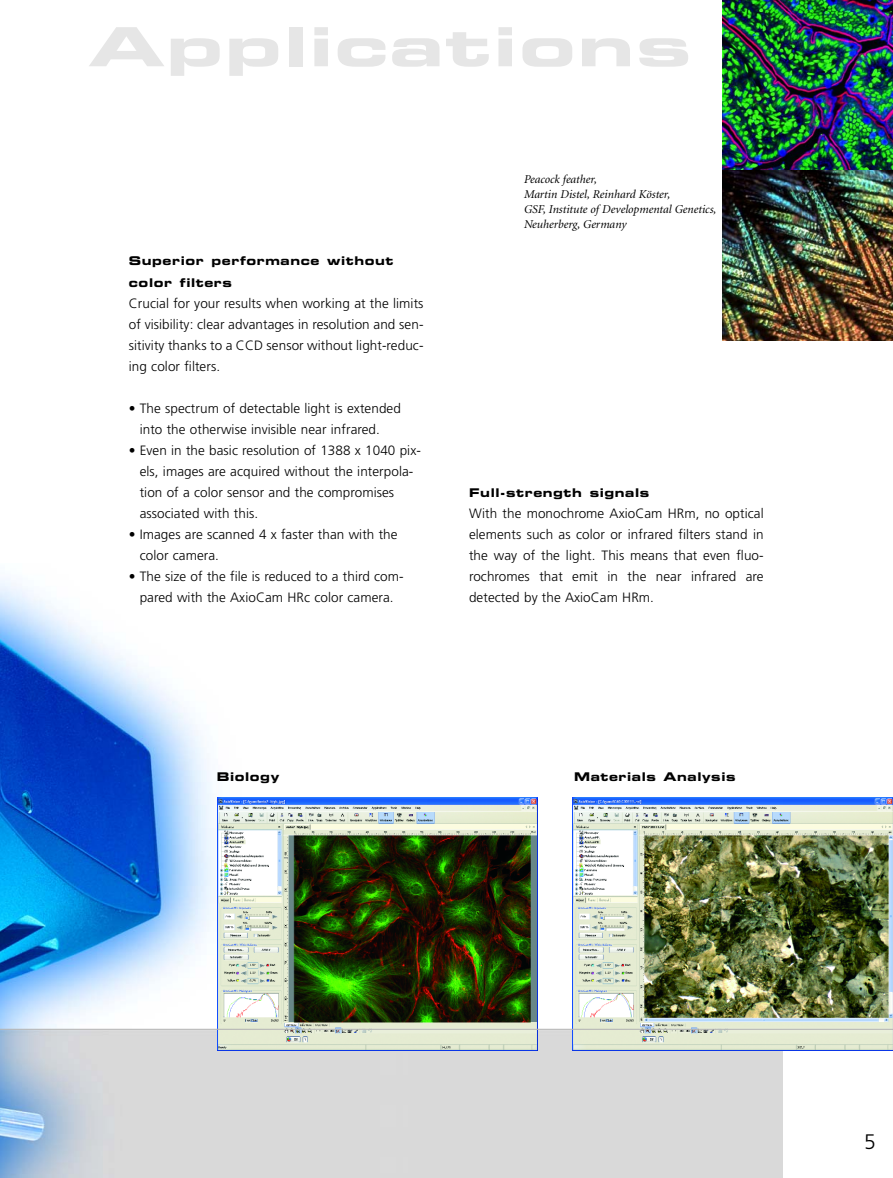
<style>
.page{position:relative;width:893px;height:1178px;background:#fff}
.page>*{position:absolute;margin:0;border:0;box-sizing:border-box;transform-origin:0 0}
.t1{font:54px "Eurostile Bold Extended Two";letter-spacing:.02em;color:#e6e6e6;scale:1.3 1}
.t2{font:300 21px "Frutiger";color:#000}
.t3{font:300 13.5px/21px "Frutiger";letter-spacing:.005em;color:#000}
.t4{font:italic 12px/15px "Minion";color:#000}
.t5{font:12px/21px "Eurostile Bold Extended Two";letter-spacing:.05em;color:#000}
</style>
<div class="page">
<img style="left:0;top:579px;width:782px;height:599px">
<img style="left:218px;top:798px;width:320px;height:253px">
<img style="left:573px;top:798px;width:320px;height:253px">
<img style="left:723px;top:0;width:170px;height:170px">
<img style="left:723px;top:170px;width:170px;height:170px">
<hr style="left:0;top:1029px;width:893px;height:1px;background:#b3b3b3">
<h1 class="t1" style="left:88px;top:27px;width:465px">Applications</h1>
<p class="t5" style="left:129px;top:252px;width:266px">Superior performance without color filters</p>
<p class="t3" style="left:129px;top:293px;width:296px;text-align:justify">Crucial for your results when working at the limits of visibility: clear advantages in resolution and sen&shy;sitivity thanks to a CCD sensor without light-reduc&shy;ing color filters.</p>
<p class="t3" style="left:140px;top:398px;width:263px;text-indent:-11px">• The spectrum of detectable light is extended into the otherwise invisible near infrared.</p>
<p class="t3" style="left:140px;top:440px;width:283px;text-indent:-11px">• Even in the basic resolution of 1388 x 1040 pix&shy;els, images are acquired without the interpola&shy;tion of a color sensor and the compromises associated with this.</p>
<p class="t3" style="left:140px;top:524px;width:259px;text-indent:-11px">• Images are scanned 4 x faster than with the color camera.</p>
<p class="t3" style="left:129px;top:566px;width:276px;text-align:center">• The size of the file is reduced to a third com&shy;pared with the AxioCam HRc color camera.</p>
<p class="t4" style="left:524px;top:172px;width:194px">Peacock feather,<br>Martin Distel, Reinhard Köster,<br>GSF, Institute of Developmental Genetics,<br>Neuherberg, Germany</p>
<p class="t5" style="left:469px;top:483px;width:182px">Full-strength signals</p>
<p class="t3" style="left:469px;top:503px;width:296px;text-align:justify">With the monochrome AxioCam HRm, no optical elements such as color or infrared filters stand in the way of the light. This means that even fluo&shy;rochromes that emit in the near infrared are detected by the AxioCam HRm.</p>
<p class="t5" style="left:217px;top:767px;width:64px">Biology</p>
<p class="t5" style="left:574px;top:767px;width:163px">Materials Analysis</p>
<h2 class="t2" style="left:864px;top:1133px;width:13px">5</h2>
</div>
